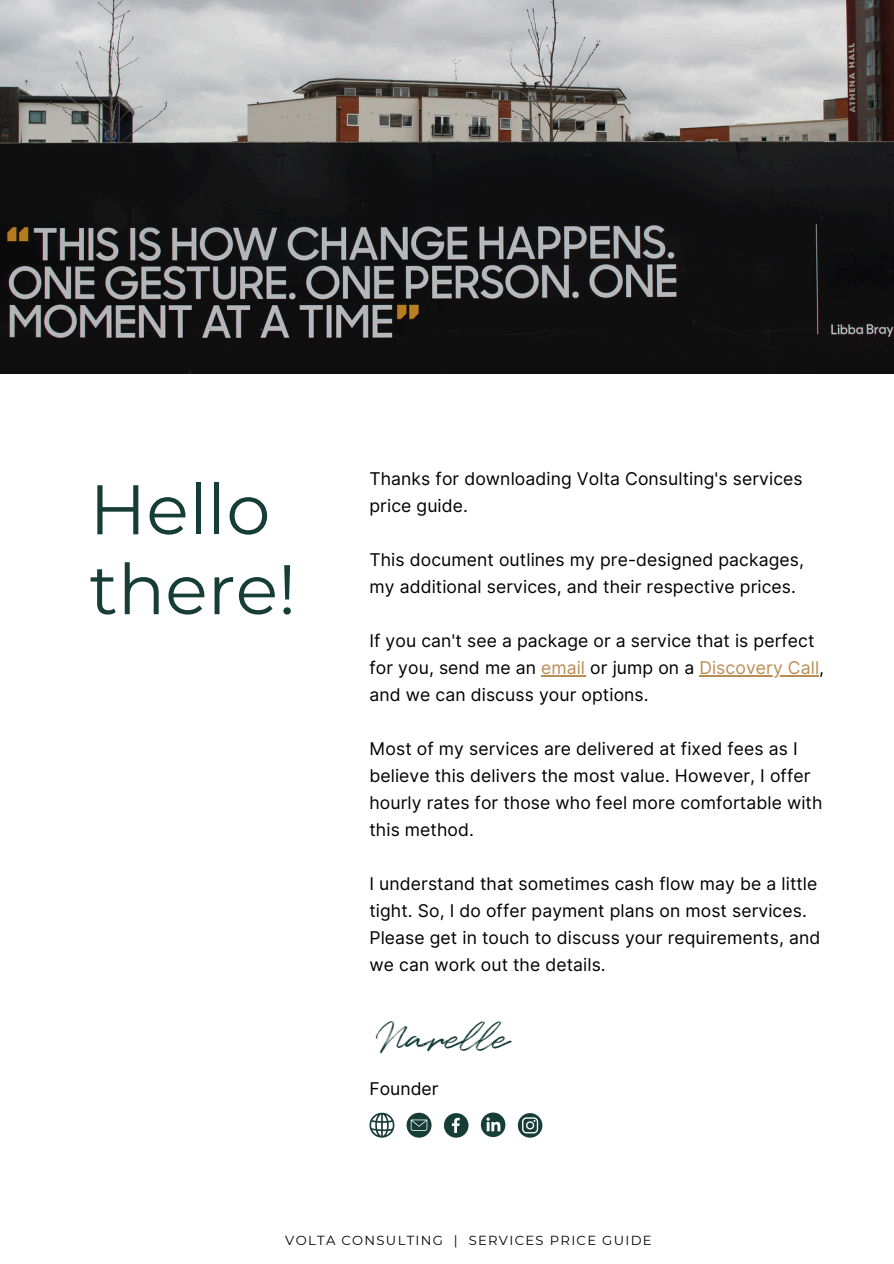
<style>
.page{position:relative;width:894px;height:1264px;background:#fff}
.page>*{position:absolute;margin:0;border:0;box-sizing:border-box;transform-origin:0 0}
.t1{font:70.05px/79.8px "Montserrat";color:#173d37}
.t2{font:40.8px "Quentin";color:#173d37}
.t3{font:17.55px/27px "Inter";letter-spacing:.005em;color:#000}
.t4{font:13.2px "Montserrat";letter-spacing:.1em;color:#000}
.s1{color:#bb8c52}
</style>
<div class="page">
<img style="left:0;top:0;width:893px;height:373px">
<svg style="left:369px;top:1112px;width:25px;height:25px"></svg>
<svg style="left:444px;top:1113px;width:24px;height:24px"></svg>
<svg style="left:480px;top:1112px;width:25px;height:25px"></svg>
<svg style="left:517px;top:1113px;width:25px;height:24px"></svg>
<svg style="left:406px;top:1112px;width:25px;height:25px"></svg>
<hr style="left:541px;top:675px;width:44px;height:1px;background:#bb8c52">
<hr style="left:699px;top:675px;width:120px;height:1px;background:#bb8c52">
<h3 class="t1" style="left:89px;top:469px;width:208px">Hello there!</h3>
<p class="t3" style="left:369px;top:465px;width:434px">Thanks for downloading Volta Consulting's services price guide.</p>
<h1 class="t3" style="left:369px;top:546px;width:436px">This document outlines my pre-designed packages, my additional services, and their respective prices.</h1>
<h3 class="t3" style="left:369px;top:627px;width:456px">If you can't see a package or a service that is perfect for you, send me an <span class="s1">email</span> or jump on a <span class="s1">Discovery Call</span>,</h3>
<h3 class="t3" style="left:369px;top:681px;width:280px">and we can discuss your options.</h3>
<h3 class="t3" style="left:369px;top:735px;width:454px">Most of my services are delivered at fixed fees as I believe this delivers the most value. However, I offer hourly rates for those who feel more comfortable with this method.</h3>
<h3 class="t3" style="left:369px;top:870px;width:452px">I understand that sometimes cash flow may be a little tight. So, I do offer payment plans on most services.<br>Please get in touch to discuss your requirements, and we can work out the details.</h3>
<h3 class="t2" style="left:376px;top:1010px;width:135px">Narelle</h3>
<h3 class="t3" style="left:369px;top:1074px;width:71px">Founder</h3>
<h2 class="t4" style="left:285px;top:1232px;width:368px">VOLTA CONSULTING | SERVICES PRICE GUIDE</h2>
</div>
